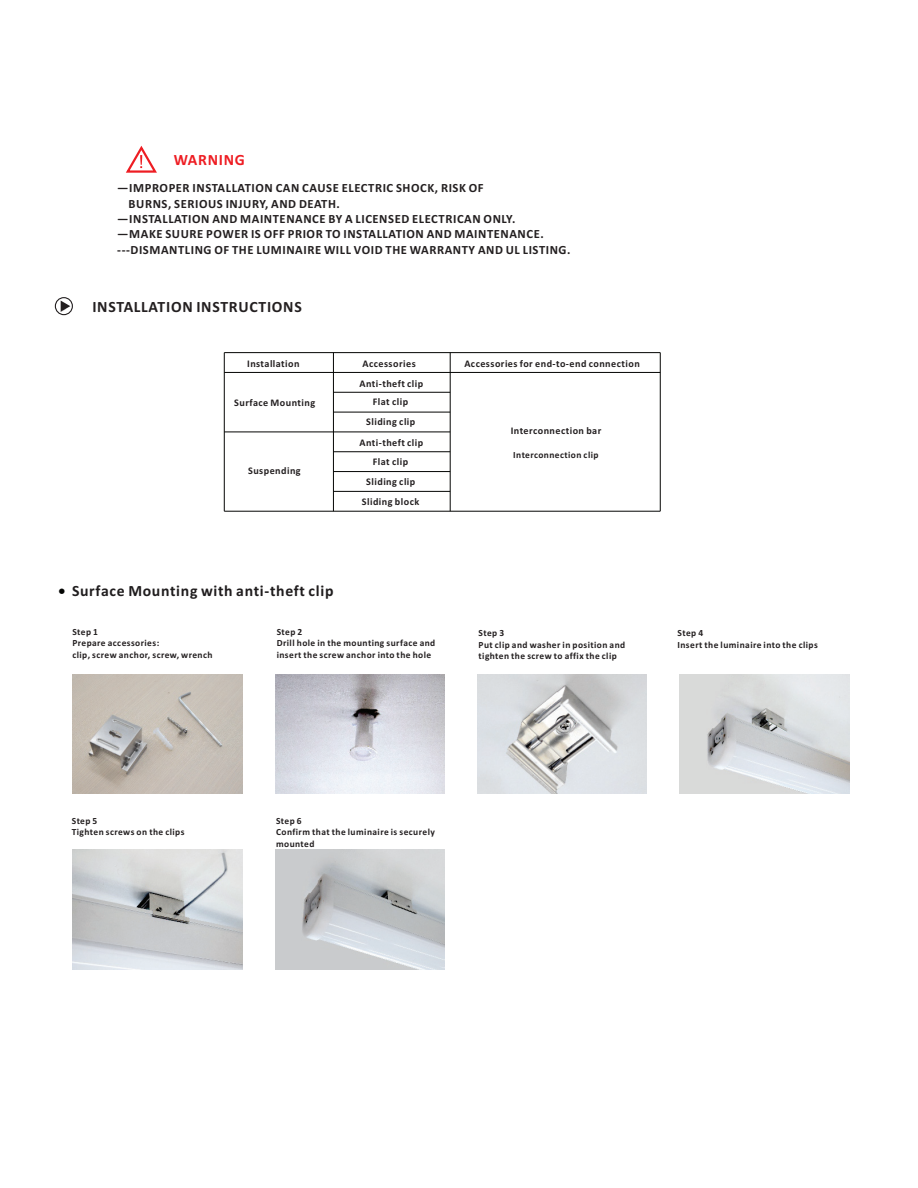
<style>
.page{position:relative;width:918px;height:1188px;background:#fff}
.page>*{position:absolute;margin:0;border:0;box-sizing:border-box;transform-origin:0 0}
.t1{font:700 15.75px "Calibri";letter-spacing:.045em;color:#201d1e}
.t2{font:700 15.75px "Calibri";letter-spacing:.045em;color:#231f20}
.t3{font:700 15.75px "Calibri";letter-spacing:.045em;color:#ee1d23}
.t4{font:700 12.6px "Calibri";letter-spacing:.045em;color:#231f20}
.t5{font:700 10.2px/19.8px "Calibri";letter-spacing:.045em;color:#231f20;text-align:center}
.t6{font:700 9.45px/11.6px "Calibri";letter-spacing:.045em;color:#231f20}
.s1{font-family:"Arial Unicode MS";font-weight:400;font-size:12.6px;color:#040503}
</style>
<div class="page">
<svg style="left:126px;top:145px;width:31px;height:28px"></svg>
<div style="left:55px;top:297px;width:18px;height:18px;border:1px solid #231f20;border-radius:50%"></div>
<svg style="left:61px;top:301px;width:9px;height:11px"></svg>
<img style="left:73px;top:674px;width:169px;height:120px">
<img style="left:275px;top:674px;width:170px;height:120px">
<img style="left:477px;top:674px;width:170px;height:120px">
<img style="left:680px;top:674px;width:169px;height:120px">
<img style="left:275px;top:850px;width:170px;height:120px">
<img style="left:73px;top:850px;width:169px;height:120px">
<hr style="left:224px;top:372px;width:436px;height:1px;background:#040503">
<hr style="left:224px;top:431px;width:226px;height:1px;background:#040503">
<hr style="left:333px;top:451px;width:117px;height:1px;background:#040503">
<hr style="left:450px;top:353px;width:1px;height:158px;background:#040503">
<hr style="left:333px;top:353px;width:1px;height:158px;background:#040503">
<hr style="left:333px;top:471px;width:117px;height:1px;background:#040503">
<hr style="left:333px;top:392px;width:117px;height:1px;background:#040503">
<hr style="left:333px;top:412px;width:117px;height:1px;background:#040503">
<hr style="left:333px;top:491px;width:117px;height:1px;background:#040503">
<hr style="left:224px;top:511px;width:436px;height:1px;background:#040503">
<hr style="left:224px;top:352px;width:436px;height:1px;background:#040503">
<hr style="left:224px;top:353px;width:1px;height:158px;background:#040503">
<hr style="left:660px;top:353px;width:1px;height:158px;background:#040503">
<h1 class="t3" style="left:174px;top:150px;width:73px">WARNING</h1>
<h2 class="t4" style="left:117px;top:180px;width:368px">—IMPROPER INSTALLATION CAN CAUSE ELECTRIC SHOCK, RISK OF</h2>
<h2 class="t4" style="left:129px;top:195px;width:213px">BURNS, SERIOUS INJURY, AND DEATH.</h2>
<h2 class="t4" style="left:117px;top:211px;width:400px">—INSTALLATION AND MAINTENANCE BY A LICENSED ELECTRICAN ONLY.</h2>
<h2 class="t4" style="left:117px;top:226px;width:428px">—MAKE SUURE POWER IS OFF PRIOR TO INSTALLATION AND MAINTENANCE.</h2>
<h2 class="t4" style="left:117px;top:242px;width:455px">---DISMANTLING OF THE LUMINAIRE WILL VOID THE WARRANTY AND UL LISTING.</h2>
<h1 class="t2" style="left:92px;top:297px;width:211px">INSTALLATION INSTRUCTIONS</h1>
<p class="t5" style="left:247px;top:354px;width:54px">Installation</p>
<p class="t5" style="left:234px;top:393px;width:83px">Surface Mounting</p>
<p class="t5" style="left:366px;top:392px;width:51px">Flat clip<br>Sliding clip</p>
<p class="t5" style="left:359px;top:354px;width:65px;text-align:left">Accessories<br>Anti-theft clip</p>
<p class="t5" style="left:248px;top:461px;width:54px">Suspending</p>
<p class="t5" style="left:359px;top:433px;width:65px;line-height:19px">Anti-theft clip<br>Flat clip</p>
<p class="t5" style="left:362px;top:472px;width:59px">Sliding clip<br>Sliding block</p>
<p class="t5" style="left:464px;top:354px;width:177px">Accessories for end-to-end connection</p>
<p class="t5" style="left:511px;top:421px;width:92px">Interconnection bar</p>
<p class="t6" style="left:513px;top:449px;width:87px">Interconnection clip</p>
<h1 class="t1" style="left:58px;top:581px;width:277px"><span class="s1">●</span> Surface Mounting with anti-theft clip</h1>
<p class="t6" style="left:72px;top:626px;width:142px">Step 1<br>Prepare accessories:<br>clip, screw anchor, screw, wrench</p>
<p class="t6" style="left:277px;top:626px;width:160px">Step 2<br>Drill hole in the mounting surface and insert the screw anchor into the hole</p>
<p class="t6" style="left:479px;top:627px;width:148px">Step 3<br>Put clip and washer in position and tighten the screw to affix the clip</p>
<p class="t6" style="left:678px;top:627px;width:142px">Step 4<br>Insert the luminaire into the clips</p>
<p class="t6" style="left:72px;top:815px;width:114px">Step 5<br>Tighten screws on the clips</p>
<p class="t6" style="left:276px;top:815px;width:160px">Step 6<br>Confirm that the luminaire is securely mounted</p>
</div>
